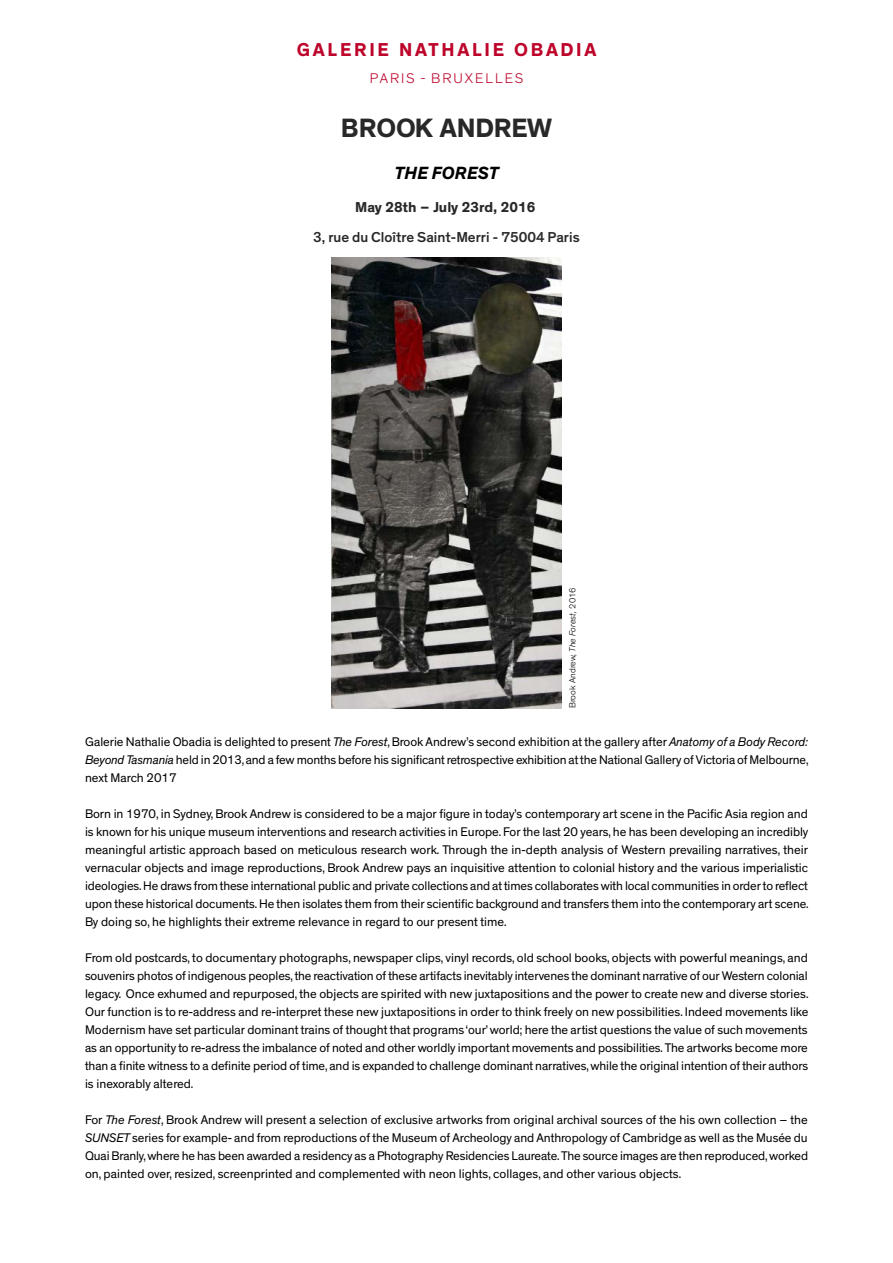
<style>
.page{position:relative;width:893px;height:1263px;background:#fff}
.page>*{position:absolute;margin:0;border:0;box-sizing:border-box;transform-origin:0 0}
.t1{font:700 27px "Theinhardt";color:#282829}
.t2{font:700 19.05px "Theinhardt";letter-spacing:.145em;color:#bd042a}
.t3{font:italic 700 18px "Theinhardt";color:#000}
.t4{font:500 14.7px "Theinhardt";color:#282829}
.t5{font:700 14.7px "Theinhardt";color:#282829}
.t6{font:300 14.25px "Theinhardt";letter-spacing:.145em;color:#bd042a}
.t7{font:12.75px/18px "Theinhardt";color:#000;text-align:justify}
.t8{font:300 9px "Theinhardt";color:#000}
.s1{font-style:italic}
</style>
<div class="page">
<img style="left:332px;top:257px;width:230px;height:451px">
<h2 class="t2" style="left:297px;top:38px;width:301px">GALERIE NATHALIE OBADIA</h2>
<p class="t6" style="left:370px;top:70px;width:155px">PARIS - BRUXELLES</p>
<h1 class="t1" style="left:341px;top:111px;width:213px">BROOK ANDREW</h1>
<h3 class="t3" style="left:394px;top:162px;width:106px">THE FOREST</h3>
<p class="t5" style="left:355px;top:198px;width:182px">May 28th – July 23rd, 2016</p>
<p class="t4" style="left:313px;top:228px;width:268px">3, rue du Cloître Saint-Merri - 75004 Paris</p>
<p class="t8" style="left:567px;top:708px;width:122px;rotate:-90deg">Brook Andrew, <span class="s1">The Forest,</span> 2016</p>
<p class="t7" style="left:85px;top:733px;width:725px">Galerie Nathalie Obadia is delighted to present <span class="s1">The Forest</span>, Brook Andrew’s second exhibition at the gallery after <span class="s1">Anatomy of a Body Record:<br>Beyond Tasmania</span> held in 2013, and a few months before his significant retrospective exhibition at the National Gallery of Victoria of Melbourne, next March 2017</p>
<p class="t7" style="left:85px;top:805px;width:725px">Born in 1970, in Sydney, Brook Andrew is considered to be a major figure in today’s contemporary art scene in the Pacific Asia region and is known for his unique museum interventions and research activities in Europe. For the last 20 years, he has been developing an incredibly meaningful artistic approach based on meticulous research work. Through the in-depth analysis of Western prevailing narratives, their vernacular objects and image reproductions, Brook Andrew pays an inquisitive attention to colonial history and the various imperialistic ideologies. He draws from these international public and private collections and at times collaborates with local communities in order to reflect upon these historical documents. He then isolates them from their scientific background and transfers them into the contemporary art scene.<br>By doing so, he highlights their extreme relevance in regard to our present time.</p>
<p class="t7" style="left:85px;top:949px;width:725px">From old postcards, to documentary photographs, newspaper clips, vinyl records, old school books, objects with powerful meanings, and souvenirs photos of indigenous peoples, the reactivation of these artifacts inevitably intervenes the dominant narrative of our Western colonial legacy. Once exhumed and repurposed, the objects are spirited with new juxtapositions and the power to create new and diverse stories.<br>Our function is to re-address and re-interpret these new juxtapositions in order to think freely on new possibilities. Indeed movements like Modernism have set particular dominant trains of thought that programs ‘our’ world; here the artist questions the value of such movements as an opportunity to re-adress the imbalance of noted and other worldly important movements and possibilities. The artworks become more than a finite witness to a definite period of time, and is expanded to challenge dominant narratives, while the original intention of their authors is inexorably altered.</p>
<p class="t7" style="left:85px;top:1111px;width:725px">For <span class="s1">The Forest</span>, Brook Andrew will present a selection of exclusive artworks from original archival sources of the his own collection – the <span class="s1">SUNSET</span> series for example- and from reproductions of the Museum of Archeology and Anthropology of Cambridge as well as the Musée du Quai Branly, where he has been awarded a residency as a Photography Residencies Laureate. The source images are then reproduced, worked on, painted over, resized, screenprinted and complemented with neon lights, collages, and other various objects.</p>
</div>
